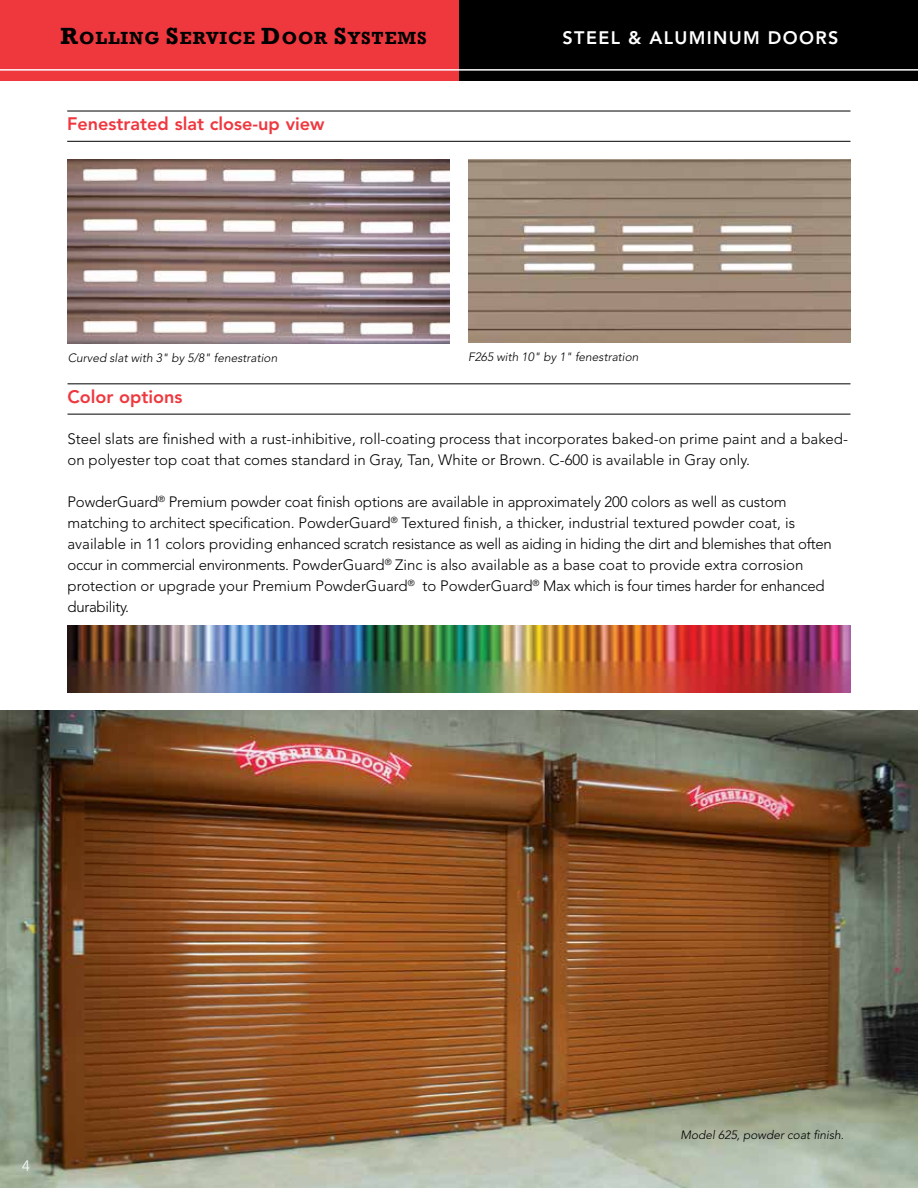
<style>
.page{position:relative;width:918px;height:1188px;background:#fff}
.page>*{position:absolute;margin:0;border:0;box-sizing:border-box;transform-origin:0 0}
.t1{font:800 18px "Avenir LT Std";color:#ef373e}
.t2{font:700 18px "Rockwell";letter-spacing:.05em;color:#000}
.t3{font:800 18px "Avenir LT Std";letter-spacing:.075em;color:#fff}
.t4{font:300 15px/21px "Avenir LT Std";color:#000}
.t5{font:300 15px "Avenir LT Std";color:#fff}
.t6{font:italic 300 12px "Avenir LT Std";color:#000}
.s1{font-size:24px}
</style>
<div class="page">
<img style="left:0;top:711px;width:918px;height:477px">
<hr style="left:68px;top:384px;width:782px;height:1px;background:#000">
<hr style="left:68px;top:414px;width:782px;height:1px;background:#000">
<img style="left:68px;top:159px;width:382px;height:185px">
<hr style="left:67px;top:111px;width:784px;height:1px;background:#000">
<hr style="left:67px;top:141px;width:784px;height:1px;background:#000">
<img style="left:468px;top:159px;width:382px;height:184px">
<img style="left:68px;top:626px;width:782px;height:66px">
<div style="left:0;top:0;width:918px;height:81px;background:#000"></div>
<div style="left:0;top:0;width:459px;height:81px;background:#ef373e"></div>
<hr style="left:0;top:69px;width:918px;height:2px;background:#fff">
<p class="t2" style="left:61px;top:27px;width:368px"><span class="s1">R</span>OLLING <span class="s1">S</span>ERVICE <span class="s1">D</span>OOR <span class="s1">S</span>YSTEMS</p>
<p class="t3" style="left:563px;top:27px;width:277px">STEEL &amp; ALUMINUM DOORS</p>
<p class="t1" style="left:67px;top:114px;width:259px">Fenestrated slat close-up view</p>
<p class="t6" style="left:68px;top:351px;width:211px">Curved slat with 3" by 5/8" fenestration</p>
<p class="t6" style="left:468px;top:350px;width:172px">F265 with 10" by 1" fenestration</p>
<p class="t1" style="left:68px;top:386px;width:117px">Color options</p>
<p class="t4" style="left:68px;top:429px;width:782px">Steel slats are finished with a rust-inhibitive, roll-coating process that incorporates baked-on prime paint and a baked&shy;on polyester top coat that comes standard in Gray, Tan, White or Brown. C-600 is available in Gray only.</p>
<p class="t4" style="left:68px;top:492px;width:766px">PowderGuard<sup>®</sup> Premium powder coat finish options are available in approximately 200 colors as well as custom matching to architect specification. PowderGuard<sup>®</sup> Textured finish, a thicker, industrial textured powder coat, is available in 11 colors providing enhanced scratch resistance as well as aiding in hiding the dirt and blemishes that often occur in commercial environments. PowderGuard<sup>®</sup> Zinc is also available as a base coat to provide extra corrosion protection or upgrade your Premium PowderGuard<sup>®</sup> to PowderGuard<sup>®</sup> Max which is four times harder for enhanced durability.</p>
<p class="t5" style="left:22px;top:1157px;width:9px">4</p>
<p class="t6" style="left:680px;top:1128px;width:165px">Model 625, powder coat finish.</p>
</div>
